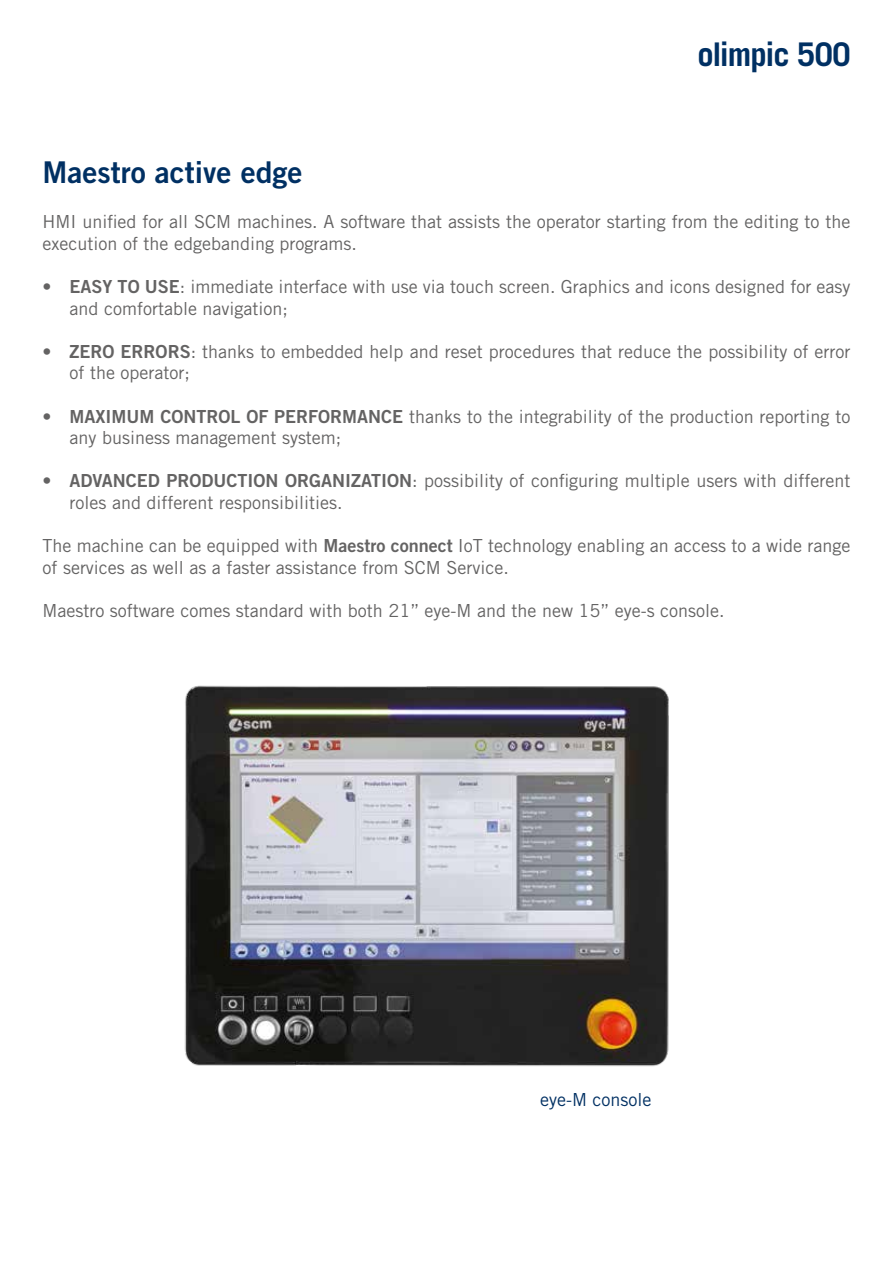
<style>
.page{position:relative;width:893px;height:1263px;background:#fff}
.page>*{position:absolute;margin:0;border:0;box-sizing:border-box;transform-origin:0 0}
.t1{font:700 32.55px "Trade Gothic LT Std";letter-spacing:-.035em;color:#003063}
.t2{font:30px "Trade Gothic LT Std Bd 2";color:#003063}
.t3{font:18px/21.6px "Trade Gothic LT Std";color:#646363}
.t4{font:18px "Trade Gothic LT Std";color:#003063}
.s1{font-family:"Trade Gothic LT Std Bd 2"}
</style>
<div class="page">
<img style="left:184px;top:685px;width:485px;height:382px">
<h1 class="t1" style="left:697px;top:34px;width:155px">olimpic 500</h1>
<h2 class="t2" style="left:43px;top:154px;width:261px">Maestro active edge</h2>
<p class="t3" style="left:43px;top:211px;width:809px">HMI unified for all SCM machines. A software that assists the operator starting from the editing to the execution of the edgebanding programs.</p>
<p class="t3" style="left:70px;top:276px;width:782px;text-indent:-27px"><span class="s1">• EASY TO USE</span>: immediate interface with use via touch screen. Graphics and icons designed for easy and comfortable navigation;</p>
<p class="t3" style="left:70px;top:340px;width:782px;text-indent:-27px"><span class="s1">• ZERO ERRORS</span>: thanks to embedded help and reset procedures that reduce the possibility of error of the operator;</p>
<p class="t3" style="left:70px;top:405px;width:782px;text-indent:-27px"><span class="s1">• MAXIMUM CONTROL OF PERFORMANCE</span> thanks to the integrability of the production reporting to any business management system;</p>
<p class="t3" style="left:70px;top:470px;width:782px;text-indent:-27px"><span class="s1">• ADVANCED PRODUCTION ORGANIZATION</span>: possibility of configuring multiple users with different roles and different responsibilities.</p>
<p class="t3" style="left:43px;top:535px;width:809px">The machine can be equipped with <span class="s1">Maestro connect</span> IoT technology enabling an access to a wide range of services as well as a faster assistance from SCM Service.</p>
<p class="t3" style="left:43px;top:600px;width:684px">Maestro software comes standard with both 21’’ eye-M and the new 15’’ eye-s console.</p>
<p class="t4" style="left:540px;top:1088px;width:113px">eye-M console</p>
</div>
